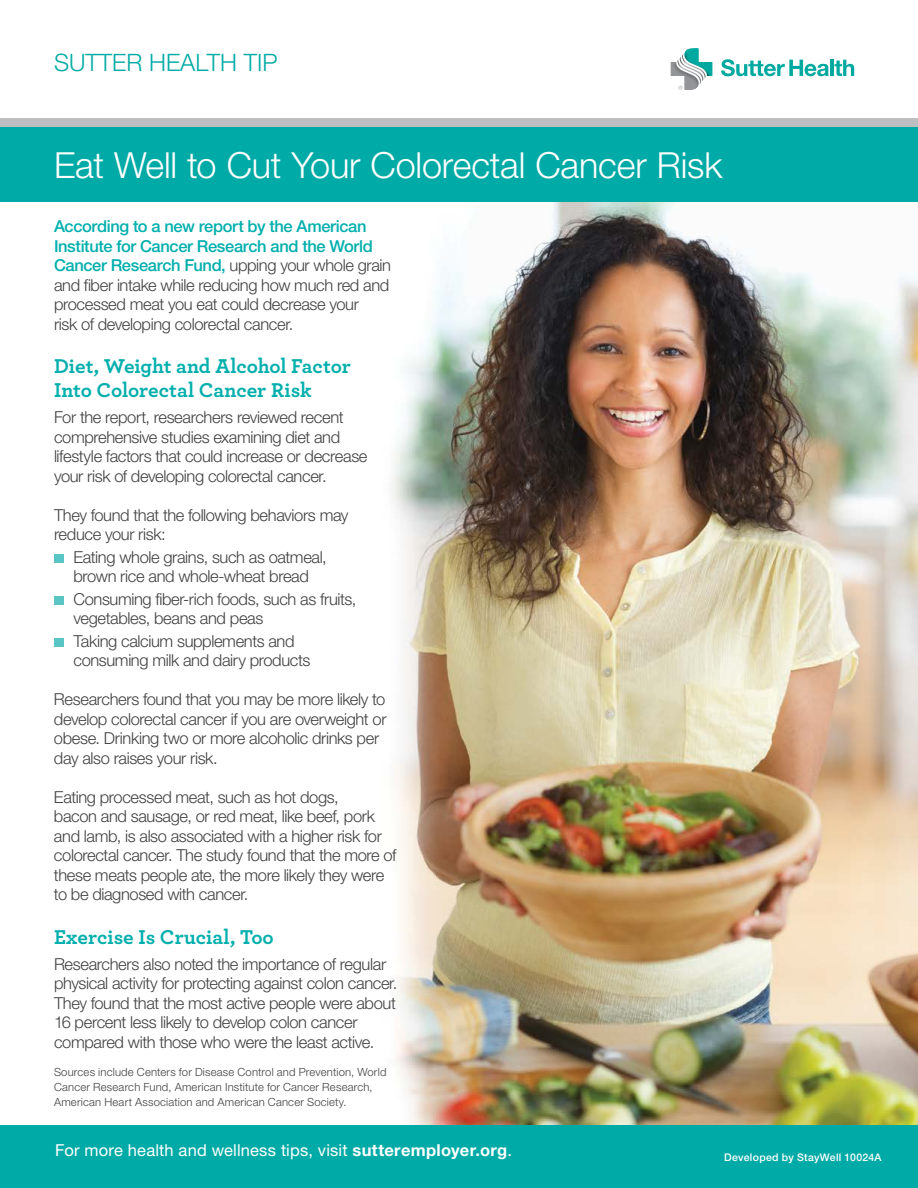
<style>
.page{position:relative;width:918px;height:1188px;background:#fff}
.page>*{position:absolute;margin:0;border:0;box-sizing:border-box;transform-origin:0 0}
.t1{font:300 36px "Helvetica Neue LT Std";letter-spacing:-.005em;color:#fff}
.t2{font:300 24px "Helvetica Neue LT Std";color:#00aaa6}
.t3{font:700 21px/24px "Archer";letter-spacing:-.005em;color:#00afad}
.t4{font:300 16.5px/19.5px "Helvetica Neue LT Std";letter-spacing:-.025em;color:#414042}
.t5{font:16.5px "Helvetica Neue LT Std";letter-spacing:.01em;color:#fff}
.t6{font:300 11.25px/15px "Helvetica Neue LT Std";letter-spacing:.015em;color:#414042}
.t7{font:500 10.5px "Helvetica Neue LT Std";letter-spacing:.03em;color:#fff}
.s1{font-weight:500;color:#00afad}
.s2{font-weight:700}
</style>
<div class="page">
<img style="left:392px;top:202px;width:526px;height:923px">
<div style="left:0;top:127px;width:918px;height:75px;background:#00aaa6"></div>
<div style="left:0;top:118px;width:918px;height:9px;background:#bcbec0"></div>
<div style="left:0;top:1125px;width:918px;height:63px;background:#00aaa6"></div>
<svg style="left:721px;top:59px;width:108px;height:17px"></svg>
<hr style="left:830px;top:60px;width:4px;height:16px;background:#00a9a0">
<svg style="left:835px;top:60px;width:19px;height:16px"></svg>
<svg style="left:671px;top:48px;width:41px;height:42px"></svg>
<div style="left:54px;top:554px;width:10px;height:9px;background:#59c5c5"></div>
<div style="left:54px;top:596px;width:10px;height:9px;background:#59c5c5"></div>
<div style="left:54px;top:638px;width:10px;height:9px;background:#59c5c5"></div>
<div style="left:54px;top:1068px;width:340px;height:54px;background:#fff"></div>
<p class="t2" style="left:54px;top:48px;width:225px">SUTTER HEALTH TIP</p>
<h1 class="t1" style="left:54px;top:143px;width:670px">Eat Well to Cut Your Colorectal Cancer Risk</h1>
<p class="t4" style="left:54px;top:216px;width:339px"><span class="s1">According to a new report by the American Institute for Cancer Research and the World Cancer Research Fund,</span> upping your whole grain and fiber intake while reducing how much red and processed meat you eat could decrease your<br>risk of developing colorectal cancer.</p>
<h2 class="t3" style="left:54px;top:353px;width:298px">Diet, Weight and Alcohol Factor<br>Into Colorectal Cancer Risk</h2>
<p class="t4" style="left:54px;top:407px;width:315px">For the report, researchers reviewed recent comprehensive studies examining diet and lifestyle factors that could increase or decrease your risk of developing colorectal cancer.</p>
<p class="t4" style="left:54px;top:505px;width:296px">They found that the following behaviors may reduce your risk:</p>
<p class="t4" style="left:74px;top:547px;width:255px">Eating whole grains, such as oatmeal, brown rice and whole-wheat bread</p>
<p class="t4" style="left:74px;top:589px;width:284px">Consuming fiber-rich foods, such as fruits, vegetables, beans and peas</p>
<p class="t4" style="left:74px;top:631px;width:238px">Taking calcium supplements and consuming milk and dairy products</p>
<p class="t4" style="left:54px;top:689px;width:334px">Researchers found that you may be more likely to develop colorectal cancer if you are overweight or obese. Drinking two or more alcoholic drinks per day also raises your risk.</p>
<p class="t4" style="left:54px;top:787px;width:344px">Eating processed meat, such as hot dogs,<br>bacon and sausage, or red meat, like beef, pork and lamb, is also associated with a higher risk for colorectal cancer. The study found that the more of these meats people ate, the more likely they were to be diagnosed with cancer.</p>
<h2 class="t3" style="left:54px;top:923px;width:221px">Exercise Is Crucial, Too</h2>
<p class="t4" style="left:54px;top:954px;width:345px">Researchers also noted the importance of regular physical activity for protecting against colon cancer.<br>They found that the most active people were about 16 percent less likely to develop colon cancer compared with those who were the least active.</p>
<p class="t6" style="left:54px;top:1064px;width:334px">Sources include Centers for Disease Control and Prevention, World<br>Cancer Research Fund, American Institute for Cancer Research,<br>American Heart Association and American Cancer Society.</p>
<p class="t5" style="left:55px;top:1140px;width:458px">For more health and wellness tips, visit <span class="s2">sutteremployer.org</span>.</p>
<p class="t7" style="left:724px;top:1151px;width:159px">Developed by StayWell 10024A</p>
</div>
